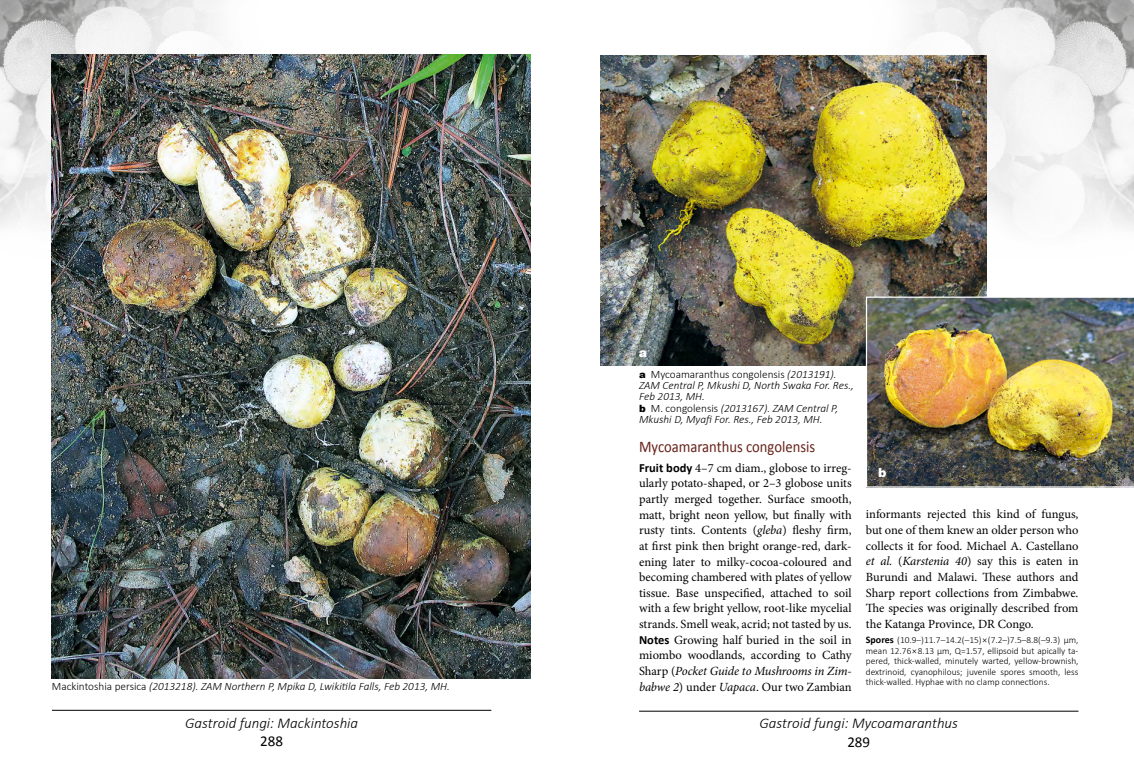
<style>
.page{position:relative;width:1134px;height:780px;background:#fff}
.page>*{position:absolute;margin:0;border:0;box-sizing:border-box;transform-origin:0 0}
.t1{font:16.25px "Calibri";color:#66231b;scale:.9 1}
.t2{font:italic 300 15px "Calibri";color:#000}
.t3{font:15px "Calibri";color:#000}
.t4{font:12.5px/15.6px "Minion Pro";color:#000;text-align:justify}
.t5{font:900 12.5px "Arial";color:#fff}
.t6{font:italic 300 11.25px/11.2px "Calibri";color:#000}
.t7{font:300 9.38px/10.4px "Calibri";color:#000;text-align:justify}
.s1{font-style:normal}
.s2{font-family:"Arial";font-weight:900;font-style:normal;font-size:10px}
.s3{font-family:"Calibri";font-weight:700}
.s4{font-style:italic}
.s5{font-weight:700;font-size:10px}
</style>
<div class="page">
<img style="left:0;top:0;width:265px;height:260px">
<hr style="left:52px;top:710px;width:439px;height:1px;background:#000">
<img style="left:52px;top:55px;width:478px;height:623px">
<img style="left:866px;top:0;width:268px;height:227px">
<hr style="left:639px;top:711px;width:439px;height:1px;background:#000">
<img style="left:600px;top:56px;width:387px;height:309px">
<img style="left:866px;top:296px;width:268px;height:191px">
<p class="t6" style="left:52px;top:680px;width:399px"><span class="s1">Mackintoshia persica</span> (2013218). ZAM Northern P, Mpika D, Lwikitila Falls, Feb 2013, MH.</p>
<p class="t2" style="left:185px;top:713px;width:175px">Gastroid fungi: Mackintoshia</p>
<p class="t3" style="left:260px;top:731px;width:24px">288</p>
<p class="t5" style="left:639px;top:343px;width:10px">a</p>
<p class="t6" style="left:639px;top:368px;width:216px"><span class="s2">a</span> <span class="s1">Mycoamaranthus congolensis</span> (2013191).<br>ZAM Central P, Mkushi D, North Swaka For. Res., Feb 2013, MH.<br><span class="s2">b</span> <span class="s1">M. congolensis</span> (2013167). ZAM Central P, Mkushi D, Myafi For. Res., Feb 2013, MH.</p>
<h1 class="t1" style="left:639px;top:436px;width:197px">Mycoamaranthus congolensis</h1>
<p class="t4" style="left:639px;top:460px;width:214px"><span class="s3">Fruit body</span> 4–7 cm diam., globose to irreg&shy;ularly potato-shaped, or 2–3 globose units partly merged together. Surface smooth, matt, bright neon yellow, but finally with rusty tints. Contents (<span class="s4">gleba</span>) fleshy firm, at first pink then bright orange-red, dark&shy;ening later to milky-cocoa-coloured and becoming chambered with plates of yellow tissue. Base unspecified, attached to soil with a few bright yellow, root-like mycelial strands. Smell weak, acrid; not tasted by us.<br><span class="s3">Notes</span> Growing half buried in the soil in miombo woodlands, according to Cathy Sharp (<span class="s4">Pocket Guide to Mushrooms in Zim&shy;babwe 2</span>) under <span class="s4">Uapaca</span>. Our two Zambian</p>
<p class="t5" style="left:878px;top:464px;width:10px">b</p>
<p class="t4" style="left:866px;top:506px;width:214px">informants rejected this kind of fungus, but one of them knew an older person who collects it for food. Michael A. Castellano <span class="s4">et al.</span> (<span class="s4">Karstenia 40</span>) say this is eaten in Burundi and Malawi. These authors and Sharp report collections from Zimbabwe.<br>The species was originally described from the Katanga Province, DR Congo.</p>
<p class="t7" style="left:866px;top:635px;width:214px"><span class="s5">Spores</span> (10.9–)11.7–14.2(–15) × (7.2–)7.5–8.8(–9.3) µm, mean 12.76 × 8.13 µm, Q=1.57, ellipsoid but apically ta&shy;pered, thick-walled, minutely warted, yellow-brownish, dextrinoid, cyanophilous; juvenile spores smooth, less thick-walled. Hyphae with no clamp connections.</p>
<p class="t2" style="left:759px;top:714px;width:200px">Gastroid fungi: Mycoamaranthus</p>
<p class="t3" style="left:847px;top:732px;width:24px">289</p>
</div>
